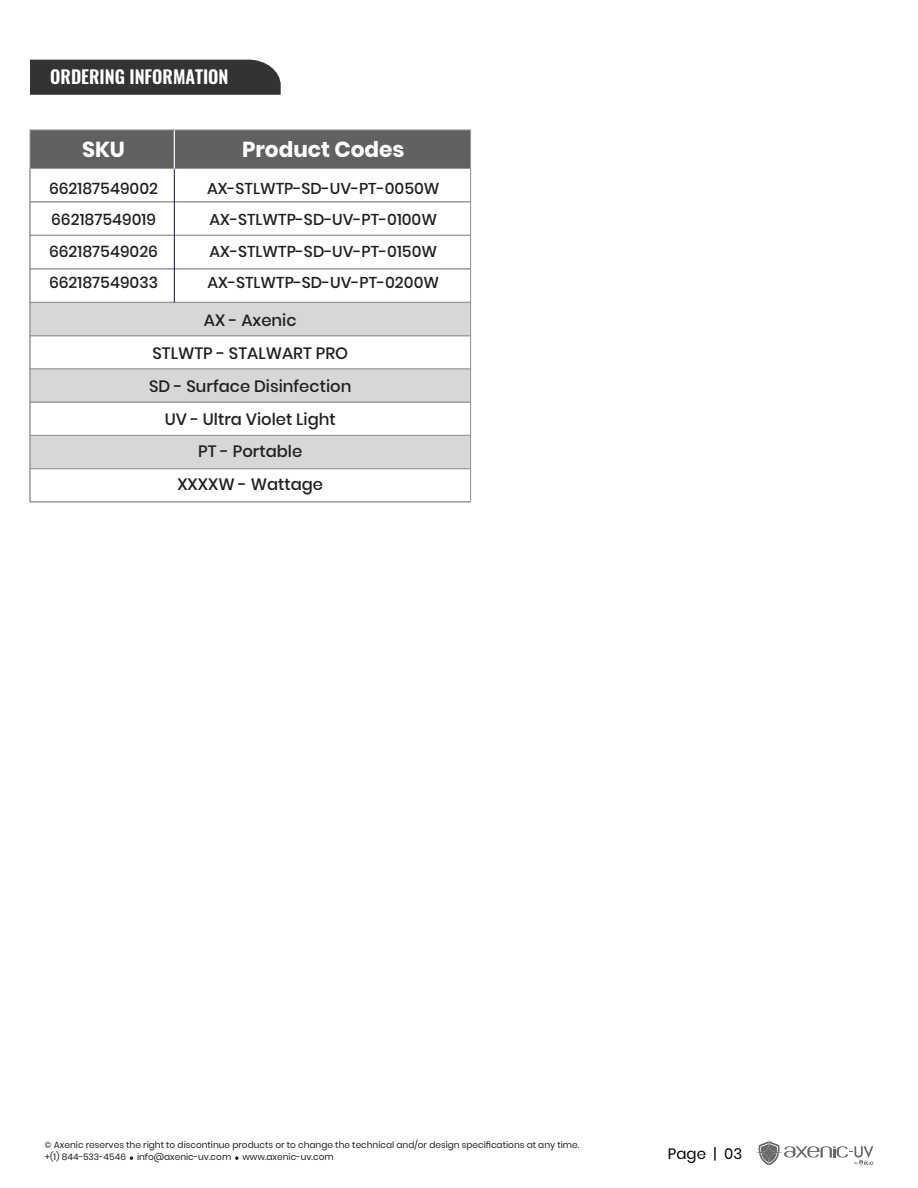
<style>
.page{position:relative;width:918px;height:1188px;background:#fff}
.page>*{position:absolute;margin:0;border:0;box-sizing:border-box;transform-origin:0 0}
.t1{font:700 21.6px "Poppins";color:#fff}
.t2{font:600 18px "Oswald";color:#fff}
.t3{font:500 16.35px/32.8px "Poppins";color:#231f20;text-align:center}
.t4{font:500 15.75px/31.5px "Poppins";color:#231f20}
.t5{font:15px "Poppins";color:#000}
.t6{font:9px/12.8px "Poppins";color:#231f20}
</style>
<div class="page">
<svg style="left:130px;top:1156px;width:3px;height:4px"></svg>
<svg style="left:235px;top:1156px;width:4px;height:4px"></svg>
<svg style="left:756px;top:1140px;width:117px;height:26px"></svg>
<div style="left:30px;top:130px;width:441px;height:39px;background:#606161"></div>
<div style="left:30px;top:302px;width:441px;height:34px;background:#d7d7d7"></div>
<div style="left:30px;top:269px;width:441px;height:34px;border:1px solid #99999a"></div>
<div style="left:30px;top:235px;width:441px;height:34px;border:1px solid #99999a"></div>
<div style="left:30px;top:202px;width:441px;height:33px;border:1px solid #99999a"></div>
<div style="left:30px;top:168px;width:441px;height:34px;border:1px solid #99999a"></div>
<div style="left:30px;top:335px;width:441px;height:34px;border:1px solid #99999a"></div>
<div style="left:30px;top:369px;width:441px;height:33px;background:#d7d7d7;border:1px solid #99999a"></div>
<div style="left:30px;top:402px;width:441px;height:34px;border:1px solid #99999a"></div>
<div style="left:30px;top:435px;width:441px;height:34px;background:#d7d7d7;border:1px solid #99999a"></div>
<div style="left:30px;top:468px;width:441px;height:34px;border:1px solid #99999a"></div>
<hr style="left:174px;top:169px;width:1px;height:134px;background:#121140">
<hr style="left:174px;top:130px;width:1px;height:38px;background:#fff">
<div style="left:30px;top:60px;width:251px;height:35px;background:#333"></div>
<h2 class="t2" style="left:50px;top:64px;width:180px">ORDERING INFORMATION</h2>
<h1 class="t1" style="left:82px;top:137px;width:45px">SKU</h1>
<h1 class="t1" style="left:242px;top:137px;width:164px">Product Codes</h1>
<h3 class="t4" style="left:49px;top:173px;width:111px">662187549002<br>662187549019<br>662187549026<br>662187549033</h3>
<h3 class="t4" style="left:207px;top:173px;width:234px">AX-STLWTP-SD-UV-PT-0050W<br>AX-STLWTP-SD-UV-PT-0100W<br>AX-STLWTP-SD-UV-PT-0150W<br>AX-STLWTP-SD-UV-PT-0200W</h3>
<h3 class="t3" style="left:149px;top:304px;width:204px">AX - Axenic<br>STLWTP - STALWART PRO<br>SD - Surface Disinfection<br>UV - Ultra Violet Light<br>PT - Portable<br>XXXXW - Wattage</h3>
<p class="t6" style="left:45px;top:1138px;width:536px">© Axenic reserves the right to discontinue products or to change the technical and/or design specifications at any time. +(1) 844-533-4546 info@axenic-uv.com www.axenic-uv.com</p>
<h3 class="t5" style="left:668px;top:1145px;width:76px">Page | 03</h3>
</div>
